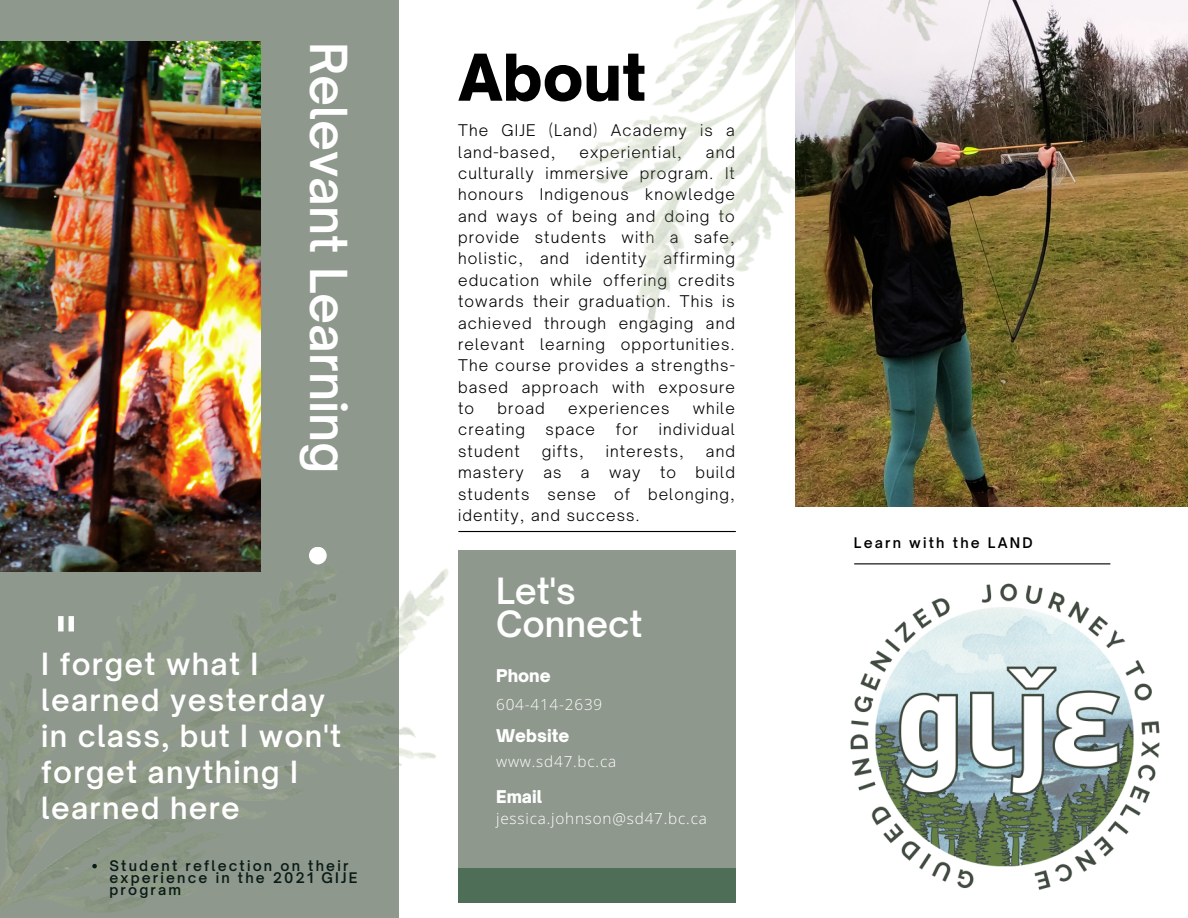
<style>
.page{position:relative;width:1188px;height:918px;background:#fff}
.page>*{position:absolute;margin:0;border:0;box-sizing:border-box;transform-origin:0 0}
.t1{font:900 61.8px "Open Sauce One";color:#000}
.t2{font:600 57px "Open Sauce One";color:#fff}
.t3{font:600 48.9px "Open Sauce One";color:#fff}
.t4{font:600 34.65px/32.7px "Open Sauce One";color:#fff}
.t5{font:600 29.25px/36px "Open Sauce One";letter-spacing:.045em;color:#fff}
.t6{font:900 16.8px "Open Sauce One";color:#fff}
.t7{font:300 15.45px/21.3px "Open Sauce One";letter-spacing:.07em;color:#000;text-align:justify}
.t8{font:300 15.3px "Open Sans Hebrew";letter-spacing:.055em;color:#fff}
.t9{font:600 13.95px/12.3px "Open Sauce One";letter-spacing:.155em;color:#081b17}
.t10{font:600 13.95px "Open Sauce One";letter-spacing:.155em;color:#000}
</style>
<div class="page">
<img style="left:796px;top:0;width:392px;height:506px">
<div style="left:0;top:0;width:399px;height:918px;background:#8f988d"></div>
<img style="left:0;top:530px;width:543px;height:382px">
<img style="left:0;top:42px;width:261px;height:529px">
<div style="left:458px;top:550px;width:278px;height:318px;background:#8f988d"></div>
<hr style="left:855px;top:563px;width:255px;height:1px;background:#000">
<hr style="left:459px;top:531px;width:276px;height:1px;background:#000">
<div style="left:458px;top:868px;width:278px;height:35px;background:#4f6e57"></div>
<div style="left:309px;top:547px;width:18px;height:17px;background:#fff;border-radius:50%"></div>
<img style="left:850px;top:583px;width:310px;height:307px">
<svg style="left:92px;top:864px;width:5px;height:4px"></svg>
<img style="left:568px;top:0;width:523px;height:367px">
<p class="t2" style="left:56px;top:603px;width:22px">"</p>
<p class="t3" style="left:359px;top:42px;width:433px;rotate:90deg">Relevant Learning</p>
<p class="t5" style="left:41px;top:646px;width:301px">I forget what I learned yesterday in class, but I won't forget anything I learned here</p>
<p class="t9" style="left:109px;top:859px;width:250px">Student reflection on their experience in the 2021 GIJE program</p>
<p class="t1" style="left:458px;top:39px;width:190px">About</p>
<p class="t7" style="left:458px;top:120px;width:278px">The GIJE (Land) Academy is a land-based,</p>
<p class="t7" style="left:579px;top:141px;width:104px">experiential,</p>
<p class="t7" style="left:458px;top:141px;width:278px;text-indent:248px">and culturally immersive program. It honours Indigenous knowledge and ways of being and doing to provide students with a safe, holistic, and identity affirming education while offering credits towards their graduation. This is achieved through engaging and relevant learning opportunities.<br>The course provides a strengths&shy;based approach with exposure to</p>
<p class="t7" style="left:498px;top:398px;width:49px">broad</p>
<p class="t7" style="left:568px;top:398px;width:103px">experiences</p>
<p class="t7" style="left:693px;top:398px;width:44px">while</p>
<p class="t7" style="left:458px;top:419px;width:68px">creating</p>
<p class="t7" style="left:546px;top:419px;width:51px">space</p>
<p class="t7" style="left:616px;top:419px;width:24px">for</p>
<p class="t7" style="left:659px;top:419px;width:78px">individual</p>
<p class="t7" style="left:458px;top:440px;width:63px">student</p>
<p class="t7" style="left:542px;top:440px;width:43px">gifts,</p>
<p class="t7" style="left:606px;top:440px;width:80px">interests,</p>
<p class="t7" style="left:706px;top:440px;width:30px">and</p>
<p class="t7" style="left:458px;top:462px;width:67px">mastery</p>
<p class="t7" style="left:543px;top:462px;width:20px">as</p>
<p class="t7" style="left:581px;top:462px;width:10px">a</p>
<p class="t7" style="left:609px;top:462px;width:33px">way</p>
<p class="t7" style="left:660px;top:462px;width:18px">to</p>
<p class="t7" style="left:458px;top:462px;width:278px;text-indent:237px">build students sense of belonging, identity, and success.</p>
<p class="t4" style="left:496px;top:575px;width:148px">Let's<br>Connect</p>
<p class="t6" style="left:496px;top:665px;width:56px">Phone</p>
<p class="t8" style="left:496px;top:694px;width:108px">604-414-2639</p>
<p class="t6" style="left:496px;top:726px;width:75px">Website</p>
<p class="t8" style="left:496px;top:751px;width:122px">www.sd47.bc.ca</p>
<p class="t6" style="left:496px;top:786px;width:47px">Email</p>
<p class="t8" style="left:496px;top:808px;width:212px">jessica.johnson@sd47.bc.ca</p>
<p class="t10" style="left:854px;top:534px;width:180px">Learn with the LAND</p>
</div>
